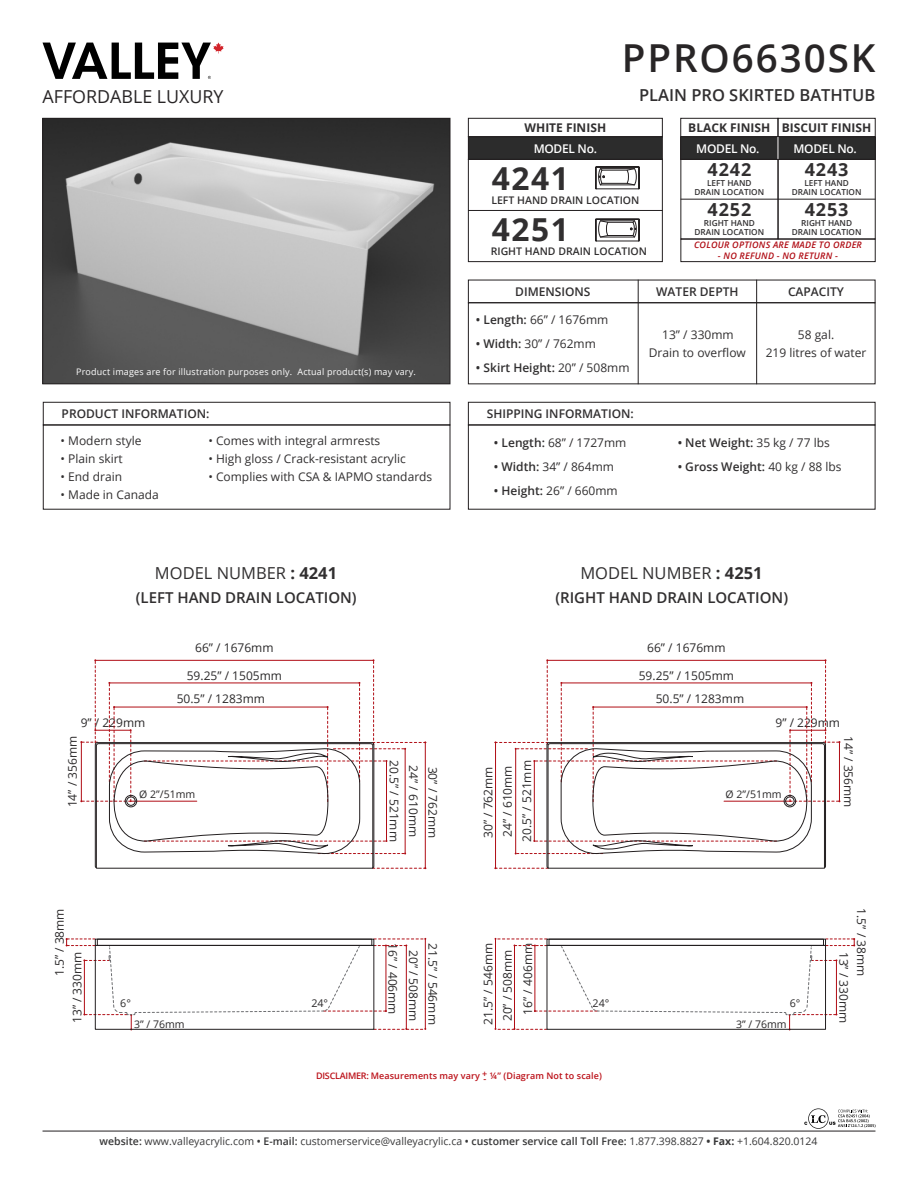
<style>
.page{position:relative;width:918px;height:1188px;background:#fff}
.page>*{position:absolute;margin:0;border:0;box-sizing:border-box;transform-origin:0 0}
.t1{font:600 38.55px "Open Sans";letter-spacing:.05em;color:#282526}
.t2{font:700 31.65px "Open Sans";letter-spacing:.05em;color:#312f30}
.t3{font:700 18px "Open Sans";letter-spacing:.05em;color:#312f30}
.t4{font:17.85px "Open Sans";color:#282526}
.t5{font:16.5px "Open Sans";color:#312f30}
.t6{font:600 16.5px "Open Sans";color:#312f30}
.t7{font:600 15px "Open Sans";color:#312f30}
.t8{font:12px "Open Sans";color:#312f30}
.t9{font:12px "Open Sans";color:#2b292a}
.t10{font:600 12px "Open Sans";color:#312f30}
.t11{font:700 12px "Open Sans";color:#312f30}
.t12{font:600 12px "Open Sans";letter-spacing:-.025em;color:#fff}
.t13{font:10.65px "Open Sans";color:#2b292a}
.t14{font:10.5px "Open Sans";color:#383839}
.t15{font:600 10.5px "Open Sans";color:#312f30}
.t16{font:10.5px "Open Sans";color:#2b292a}
.t17{font:9px "Open Sans";letter-spacing:.02em;color:#fff}
.t18{font:600 9px "Open Sans";letter-spacing:.01em;color:#bb1018}
.t19{font:italic 600 9px "Open Sans";letter-spacing:.025em;color:#b00d15}
.t20{font:600 8.25px "Open Sans";color:#312f30}
.s1{font-weight:600}
.s2{font-weight:400}
.s3{font-weight:700}
</style>
<div class="page">
<img style="left:44px;top:120px;width:404px;height:262px">
<div style="left:42px;top:118px;width:408px;height:266px;border:1px solid #231f20"></div>
<hr style="left:638px;top:280px;width:1px;height:104px;background:#231f20">
<hr style="left:756px;top:280px;width:1px;height:104px;background:#231f20">
<div style="left:468px;top:280px;width:407px;height:23px;border:1px solid #231f20"></div>
<div style="left:468px;top:402px;width:407px;height:23px;border:1px solid #231f20"></div>
<div style="left:43px;top:402px;width:407px;height:23px;border:1px solid #231f20"></div>
<div style="left:468px;top:137px;width:194px;height:22px;background:#2c2c2c"></div>
<div style="left:468px;top:118px;width:195px;height:19px;border:1px solid #231f20"></div>
<div style="left:468px;top:159px;width:195px;height:103px;border:1px solid #231f20"></div>
<div style="left:680px;top:239px;width:196px;height:23px;border:1px solid #231f20"></div>
<hr style="left:468px;top:210px;width:195px;height:1px;background:#231f20">
<hr style="left:43px;top:1131px;width:832px;height:1px;background:#231f20">
<svg style="left:43px;top:43px;width:181px;height:36px"></svg>
<svg style="left:804px;top:1108px;width:72px;height:21px"></svg>
<div style="left:681px;top:137px;width:97px;height:22px;background:#2c2c2c"></div>
<div style="left:680px;top:136px;width:98px;height:24px;border:1px solid #231f20"></div>
<div style="left:680px;top:118px;width:98px;height:19px;border:1px solid #231f20"></div>
<div style="left:680px;top:159px;width:98px;height:80px;border:1px solid #231f20"></div>
<hr style="left:681px;top:199px;width:97px;height:1px;background:#231f20">
<div style="left:778px;top:137px;width:97px;height:22px;background:#2c2c2c"></div>
<div style="left:778px;top:118px;width:98px;height:19px;border:1px solid #231f20"></div>
<div style="left:778px;top:159px;width:98px;height:80px;border:1px solid #231f20"></div>
<hr style="left:778px;top:199px;width:97px;height:1px;background:#231f20">
<svg style="left:778px;top:137px;width:1px;height:22px"></svg>
<svg style="left:595px;top:166px;width:45px;height:23px"></svg>
<svg style="left:595px;top:219px;width:45px;height:22px"></svg>
<svg style="left:66px;top:938px;width:360px;height:92px"></svg>
<svg style="left:80px;top:659px;width:346px;height:210px"></svg>
<svg style="left:495px;top:938px;width:360px;height:92px"></svg>
<svg style="left:495px;top:659px;width:345px;height:210px"></svg>
<p class="t4" style="left:43px;top:84px;width:183px">AFFORDABLE LUXURY</p>
<p class="t17" style="left:76px;top:366px;width:341px">Product images are for illustration purposes only. Actual product(s) may vary.</p>
<p class="t10" style="left:62px;top:406px;width:149px">PRODUCT INFORMATION:</p>
<p class="t8" style="left:61px;top:432px;width:82px">• Modern style</p>
<p class="t8" style="left:61px;top:450px;width:64px">• Plain skirt</p>
<p class="t8" style="left:61px;top:468px;width:63px">• End drain</p>
<p class="t8" style="left:61px;top:486px;width:100px">• Made in Canada</p>
<p class="t8" style="left:208px;top:432px;width:173px">• Comes with integral armrests</p>
<p class="t8" style="left:208px;top:450px;width:199px">• High gloss / Crack-resistant acrylic</p>
<p class="t8" style="left:208px;top:468px;width:225px">• Complies with CSA &amp; IAPMO standards</p>
<p class="t1" style="left:622px;top:32px;width:255px">PPRO6630SK</p>
<p class="t6" style="left:639px;top:83px;width:238px">PLAIN PRO SKIRTED BATHTUB</p>
<p class="t11" style="left:525px;top:119px;width:83px">WHITE FINISH</p>
<p class="t12" style="left:534px;top:140px;width:65px">MODEL No.</p>
<p class="t2" style="left:492px;top:156px;width:79px">4241</p>
<p class="t15" style="left:491px;top:193px;width:149px">LEFT HAND DRAIN LOCATION</p>
<p class="t2" style="left:492px;top:207px;width:79px">4251</p>
<p class="t15" style="left:491px;top:244px;width:158px">RIGHT HAND DRAIN LOCATION</p>
<p class="t11" style="left:688px;top:119px;width:83px">BLACK FINISH</p>
<p class="t12" style="left:696px;top:140px;width:65px">MODEL No.</p>
<p class="t20" style="left:707px;top:177px;width:46px">LEFT HAND</p>
<p class="t20" style="left:695px;top:186px;width:71px">DRAIN LOCATION</p>
<p class="t3" style="left:708px;top:157px;width:45px">4242</p>
<p class="t11" style="left:782px;top:119px;width:91px">BISCUIT FINISH</p>
<p class="t12" style="left:794px;top:140px;width:65px">MODEL No.</p>
<p class="t20" style="left:804px;top:177px;width:46px">LEFT HAND</p>
<p class="t20" style="left:792px;top:186px;width:71px">DRAIN LOCATION</p>
<p class="t3" style="left:805px;top:157px;width:45px">4243</p>
<p class="t3" style="left:708px;top:197px;width:45px">4252</p>
<p class="t3" style="left:805px;top:197px;width:45px">4253</p>
<p class="t20" style="left:704px;top:217px;width:52px">RIGHT HAND</p>
<p class="t20" style="left:695px;top:226px;width:71px">DRAIN LOCATION</p>
<p class="t20" style="left:801px;top:217px;width:52px">RIGHT HAND</p>
<p class="t20" style="left:792px;top:226px;width:71px">DRAIN LOCATION</p>
<p class="t19" style="left:694px;top:239px;width:169px">COLOUR OPTIONS ARE MADE TO ORDER</p>
<p class="t19" style="left:718px;top:250px;width:122px">- NO REFUND - NO RETURN -</p>
<p class="t10" style="left:515px;top:283px;width:77px">DIMENSIONS</p>
<p class="t8" style="left:476px;top:311px;width:134px"><span class="s1">• Length:</span> 66” / 1676mm</p>
<p class="t8" style="left:476px;top:335px;width:122px"><span class="s1">• Width:</span> 30” / 762mm</p>
<p class="t10" style="left:476px;top:359px;width:155px">• Skirt Height: <span class="s2">20” / 508mm</span></p>
<p class="t10" style="left:487px;top:406px;width:149px">SHIPPING INFORMATION:</p>
<p class="t8" style="left:494px;top:434px;width:134px"><span class="s1">• Length:</span> 68” / 1727mm</p>
<p class="t8" style="left:494px;top:458px;width:122px"><span class="s1">• Width:</span> 34” / 864mm</p>
<p class="t8" style="left:494px;top:482px;width:125px"><span class="s1">• Height:</span> 26” / 660mm</p>
<p class="t10" style="left:656px;top:283px;width:84px">WATER DEPTH</p>
<p class="t10" style="left:788px;top:283px;width:58px">CAPACITY</p>
<p class="t8" style="left:662px;top:326px;width:73px">13” / 330mm</p>
<p class="t8" style="left:649px;top:344px;width:99px">Drain to overflow</p>
<p class="t8" style="left:798px;top:326px;width:38px">58 gal.</p>
<p class="t8" style="left:766px;top:344px;width:102px">219 litres of water</p>
<p class="t10" style="left:678px;top:434px;width:154px">• Net Weight: <span class="s2">35 kg / 77 lbs</span></p>
<p class="t10" style="left:678px;top:458px;width:166px">• Gross Weight: <span class="s2">40 kg / 88 lbs</span></p>
<p class="t5" style="left:155px;top:562px;width:184px">MODEL NUMBER <span class="s3">: 4241</span></p>
<p class="t5" style="left:580px;top:562px;width:184px">MODEL NUMBER <span class="s3">: 4251</span></p>
<p class="t7" style="left:136px;top:587px;width:222px">(LEFT HAND DRAIN LOCATION)</p>
<p class="t7" style="left:555px;top:587px;width:234px">(RIGHT HAND DRAIN LOCATION)</p>
<p class="t9" style="left:195px;top:639px;width:80px">66” / 1676mm</p>
<p class="t9" style="left:647px;top:639px;width:80px">66” / 1676mm</p>
<p class="t9" style="left:187px;top:668px;width:97px">59.25” / 1505mm</p>
<p class="t9" style="left:639px;top:668px;width:97px">59.25” / 1505mm</p>
<p class="t9" style="left:177px;top:690px;width:90px">50.5” / 1283mm</p>
<p class="t9" style="left:656px;top:690px;width:90px">50.5” / 1283mm</p>
<p class="t9" style="left:81px;top:714px;width:66px">9” / 229mm</p>
<p class="t9" style="left:776px;top:714px;width:66px">9” / 229mm</p>
<p class="t9" style="left:64px;top:807px;width:73px;rotate:-90deg">14” / 356mm</p>
<p class="t16" style="left:139px;top:787px;width:57px">Ø 2”/51mm</p>
<p class="t9" style="left:402px;top:760px;width:83px;rotate:90deg">20.5” / 521mm</p>
<p class="t9" style="left:422px;top:765px;width:73px;rotate:90deg">24” / 610mm</p>
<p class="t9" style="left:441px;top:767px;width:73px;rotate:90deg">30” / 762mm</p>
<p class="t9" style="left:480px;top:838px;width:73px;rotate:-90deg">30” / 762mm</p>
<p class="t9" style="left:499px;top:837px;width:73px;rotate:-90deg">24” / 610mm</p>
<p class="t9" style="left:518px;top:842px;width:83px;rotate:-90deg">20.5” / 521mm</p>
<p class="t16" style="left:726px;top:787px;width:57px">Ø 2”/51mm</p>
<p class="t9" style="left:857px;top:736px;width:73px;rotate:90deg">14” / 356mm</p>
<p class="t9" style="left:51px;top:976px;width:69px;rotate:-90deg">1.5” / 38mm</p>
<p class="t9" style="left:69px;top:1023px;width:73px;rotate:-90deg">13” / 330mm</p>
<p class="t13" style="left:120px;top:996px;width:12px">6°</p>
<p class="t13" style="left:311px;top:996px;width:18px">24°</p>
<p class="t16" style="left:134px;top:1017px;width:52px">3” / 76mm</p>
<p class="t9" style="left:401px;top:943px;width:73px;rotate:90deg">16” / 406mm</p>
<p class="t9" style="left:422px;top:950px;width:73px;rotate:90deg">20” / 508mm</p>
<p class="t9" style="left:441px;top:943px;width:83px;rotate:90deg">21.5” / 546mm</p>
<p class="t9" style="left:480px;top:1025px;width:83px;rotate:-90deg">21.5” / 546mm</p>
<p class="t9" style="left:499px;top:1021px;width:73px;rotate:-90deg">20” / 508mm</p>
<p class="t9" style="left:520px;top:1015px;width:73px;rotate:-90deg">16” / 406mm</p>
<p class="t13" style="left:593px;top:996px;width:18px">24°</p>
<p class="t13" style="left:790px;top:996px;width:12px">6°</p>
<p class="t16" style="left:736px;top:1017px;width:52px">3” / 76mm</p>
<p class="t9" style="left:852px;top:952px;width:73px;rotate:90deg">13” / 330mm</p>
<p class="t9" style="left:870px;top:908px;width:69px;rotate:90deg">1.5” / 38mm</p>
<p class="t18" style="left:482px;top:1068px;width:7px">+</p>
<p class="t18" style="left:316px;top:1069px;width:287px">DISCLAIMER: Measurements may vary ¼” (Diagram Not to scale)</p>
<p class="t18" style="left:483px;top:1072px;width:4px">-</p>
<p class="t14" style="left:100px;top:1134px;width:719px"><span class="s1">website:</span> www.valleyacrylic.com <span class="s1">• E-mail:</span> customerservice@valleyacrylic.ca <span class="s1">• customer service call Toll Free:</span> 1.877.398.8827 <span class="s3">• Fax:</span> +1.604.820.0124</p>
</div>
